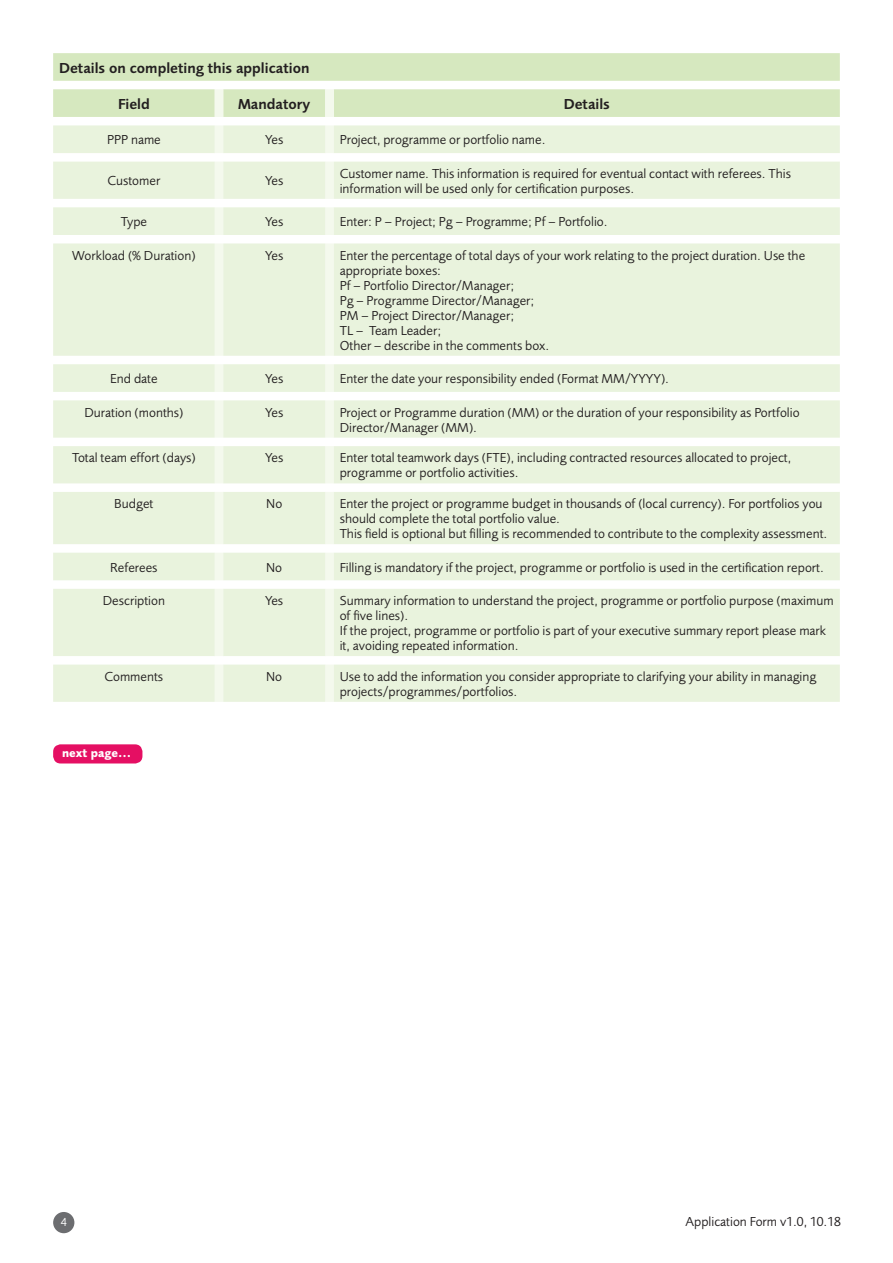
<style>
.page{position:relative;width:893px;height:1263px;background:#fff}
.page>*{position:absolute;margin:0;border:0;box-sizing:border-box;transform-origin:0 0}
.t1{font:600 15px "Foundry Sans";color:#231f20}
.t2{font:13.5px/15px "Foundry Sans";color:#231f20}
.t3{font:700 12px "Foundry Sans";color:#fff}
.t4{font:12px "Foundry Sans";color:#fff}
</style>
<div class="page">
<svg style="left:53px;top:53px;width:787px;height:64px;background:#dbebc8"></svg>
<svg style="left:215px;top:89px;width:119px;height:28px;background:#daeac6"></svg>
<svg style="left:53px;top:125px;width:787px;height:577px;background:#ecf4e2"></svg>
<div style="left:53px;top:744px;width:89px;height:19px;background:#e50f63;border-radius:7px"></div>
<div style="left:53px;top:1212px;width:21px;height:21px;background:#6c6d70;border-radius:50%"></div>
<p class="t1" style="left:59px;top:59px;width:252px">Details on completing this application</p>
<p class="t1" style="left:118px;top:95px;width:33px">Field</p>
<p class="t1" style="left:238px;top:95px;width:74px">Mandatory</p>
<p class="t1" style="left:564px;top:95px;width:48px">Details</p>
<p class="t2" style="left:107px;top:132px;width:55px">PPP name</p>
<p class="t2" style="left:265px;top:132px;width:20px">Yes</p>
<p class="t2" style="left:340px;top:132px;width:207px">Project, programme or portfolio name.</p>
<p class="t2" style="left:107px;top:173px;width:54px">Customer</p>
<p class="t2" style="left:265px;top:173px;width:20px">Yes</p>
<p class="t2" style="left:340px;top:166px;width:453px">Customer name. This information is required for eventual contact with referees. This information will be used only for certification purposes.</p>
<p class="t2" style="left:121px;top:214px;width:28px">Type</p>
<p class="t2" style="left:265px;top:214px;width:20px">Yes</p>
<p class="t2" style="left:340px;top:214px;width:269px">Enter: P – Project; Pg – Programme; Pf – Portfolio.</p>
<p class="t2" style="left:72px;top:248px;width:125px">Workload (% Duration)</p>
<p class="t2" style="left:265px;top:248px;width:20px">Yes</p>
<p class="t2" style="left:340px;top:248px;width:467px">Enter the percentage of total days of your work relating to the project duration. Use the appropriate boxes:<br>Pf – Portfolio Director/Manager;<br>Pg – Programme Director/Manager;<br>PM – Project Director/Manager;<br>TL – Team Leader;<br>Other – describe in the comments box.</p>
<p class="t2" style="left:110px;top:371px;width:49px">End date</p>
<p class="t2" style="left:265px;top:371px;width:20px">Yes</p>
<p class="t2" style="left:340px;top:371px;width:331px">Enter the date your responsibility ended (Format MM/YYYY).</p>
<p class="t2" style="left:84px;top:405px;width:101px">Duration (months)</p>
<p class="t2" style="left:265px;top:405px;width:20px">Yes</p>
<p class="t2" style="left:340px;top:405px;width:461px">Project or Programme duration (MM) or the duration of your responsibility as Portfolio<br>Director/Manager (MM).</p>
<p class="t2" style="left:72px;top:450px;width:125px">Total team effort (days)</p>
<p class="t2" style="left:265px;top:450px;width:20px">Yes</p>
<p class="t2" style="left:340px;top:450px;width:453px">Enter total teamwork days (FTE), including contracted resources allocated to project, programme or portfolio activities.</p>
<p class="t2" style="left:114px;top:496px;width:41px">Budget</p>
<p class="t2" style="left:266px;top:496px;width:18px">No</p>
<p class="t2" style="left:340px;top:496px;width:489px">Enter the project or programme budget in thousands of (local currency). For portfolios you should complete the total portfolio value.<br>This field is optional but filling is recommended to contribute to the complexity assessment.</p>
<p class="t2" style="left:110px;top:559px;width:49px">Referees</p>
<p class="t2" style="left:266px;top:559px;width:18px">No</p>
<p class="t2" style="left:340px;top:559px;width:486px">Filling is mandatory if the project, programme or portfolio is used in the certification report.</p>
<p class="t2" style="left:103px;top:593px;width:64px">Description</p>
<p class="t2" style="left:265px;top:593px;width:20px">Yes</p>
<p class="t2" style="left:340px;top:593px;width:495px">Summary information to understand the project, programme or portfolio purpose (maximum of five lines).<br>If the project, programme or portfolio is part of your executive summary report please mark it, avoiding repeated information.</p>
<p class="t2" style="left:104px;top:669px;width:60px">Comments</p>
<p class="t2" style="left:266px;top:669px;width:18px">No</p>
<p class="t2" style="left:340px;top:669px;width:478px">Use to add the information you consider appropriate to clarifying your ability in managing projects/programmes/portfolios.</p>
<p class="t3" style="left:62px;top:746px;width:71px">next page...</p>
<p class="t4" style="left:61px;top:1215px;width:8px">4</p>
<p class="t2" style="left:686px;top:1214px;width:157px">Application Form v1.0, 10.18</p>
</div>
